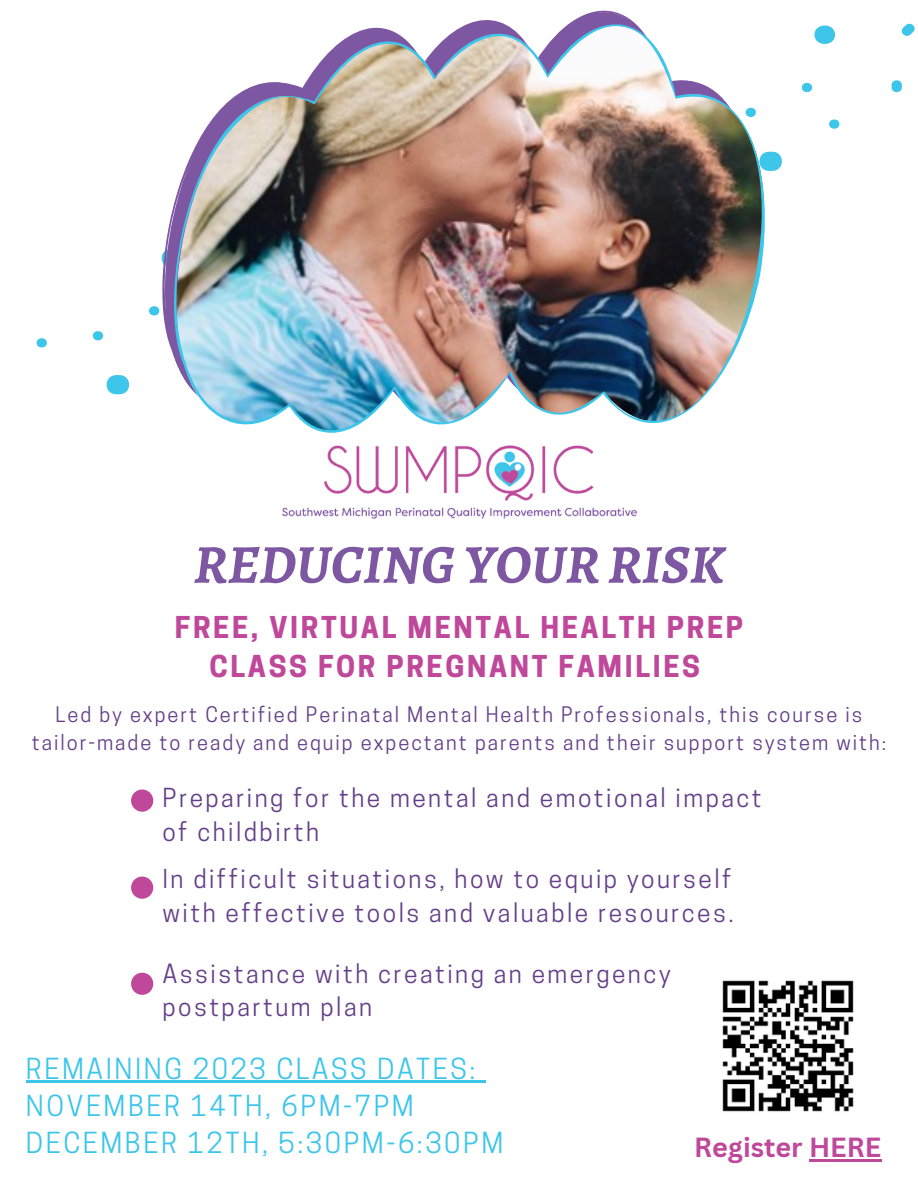
<style>
.page{position:relative;width:918px;height:1188px;background:#fff}
.page>*{position:absolute;margin:0;border:0;box-sizing:border-box;transform-origin:0 0}
.t1{font:italic 700 54.9px "Alegreya";color:#7e57a3}
.t2{font:700 28.35px/39.3px "Cooper Hewitt";letter-spacing:.095em;color:#bf489b;text-align:center}
.t3{font:27.3px "Cooper Hewitt";letter-spacing:.095em;color:#3dc5ea}
.t4{font:700 27px "Canva Sans";color:#bf489b}
.t5{font:24.6px/33.8px "Cooper Hewitt";letter-spacing:.1em;color:#643f88}
.t6{font:20.1px/28.2px "Cooper Hewitt";letter-spacing:.1em;color:#643f88;text-align:center}
</style>
<div class="page">
<svg style="left:36px;top:256px;width:126px;height:138px"></svg>
<svg style="left:765px;top:23px;width:150px;height:148px"></svg>
<svg style="left:162px;top:10px;width:474px;height:347px"></svg>
<img style="left:174px;top:24px;width:591px;height:401px">
<div style="left:131px;top:790px;width:22px;height:22px;background:#bf489b;border-radius:50%"></div>
<img style="left:271px;top:419px;width:376px;height:100px">
<div style="left:131px;top:877px;width:22px;height:22px;background:#bf489b;border-radius:50%"></div>
<div style="left:131px;top:973px;width:22px;height:22px;background:#bf489b;border-radius:50%"></div>
<img style="left:722px;top:980px;width:132px;height:132px">
<hr style="left:809px;top:1159px;width:72px;height:3px;background:#bf489b">
<hr style="left:26px;top:1081px;width:452px;height:2px;background:#3dc5ea">
<svg style="left:478px;top:1081px;width:8px;height:2px"></svg>
<p class="t1" style="left:194px;top:527px;width:532px">REDUCINGYOURRISK</p>
<p class="t2" style="left:175px;top:611px;width:570px">FREE, VIRTUAL MENTAL HEALTH PREP<br>CLASS FOR PREGNANT FAMILIES</p>
<p class="t6" style="left:32px;top:703px;width:856px">Led by expert Certified Perinatal Mental Health Professionals, this course is tailor-made to ready and equip expectant parents and their support system with:</p>
<p class="t5" style="left:162px;top:784px;width:601px">Preparing for the mental and emotional impact of childbirth</p>
<p class="t5" style="left:162px;top:865px;width:573px">In difficult situations, how to equip yourself with effective tools and valuable resources.</p>
<p class="t5" style="left:162px;top:959px;width:510px">Assistance with creating an emergency postpartum plan</p>
<p class="t3" style="left:26px;top:1058px;width:451px">REMAINING 2023 CLASS DATES:</p>
<p class="t3" style="left:26px;top:1095px;width:389px">NOVEMBER 14TH, 6PM-7PM</p>
<p class="t3" style="left:26px;top:1132px;width:479px">DECEMBER 12TH, 5:30PM-6:30PM</p>
<p class="t4" style="left:694px;top:1129px;width:189px">Register HERE</p>
</div>
